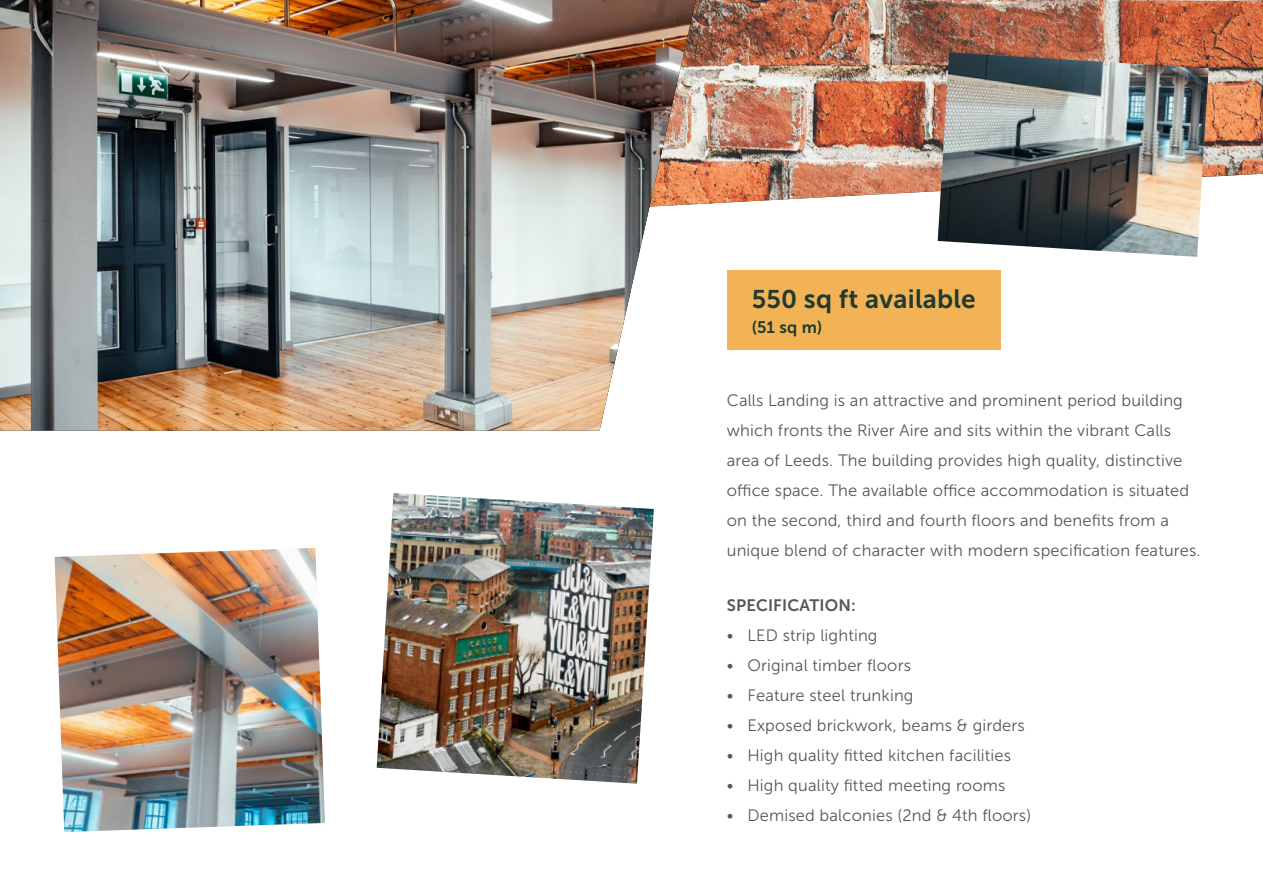
<style>
.page{position:relative;width:1263px;height:893px;background:#fff}
.page>*{position:absolute;margin:0;border:0;box-sizing:border-box;transform-origin:0 0}
.t1{font:26.4px "Museo Sans 700";letter-spacing:.01em;color:#213a2f}
.t2{font:16.65px "Museo Sans 700";color:#213a2f}
.t3{font:16.5px/30px "Museo Sans 300";letter-spacing:.01em;color:#575756}
.t4{font:16.5px "Museo Sans 700";letter-spacing:.01em;color:#575756}
.s1{font-size:25.5px}
</style>
<div class="page">
<div style="left:727px;top:271px;width:273px;height:79px;background:#f1b355"></div>
<img style="left:696px;top:0;width:567px;height:241px">
<img style="left:55px;top:548px;width:270px;height:284px">
<img style="left:377px;top:493px;width:277px;height:291px">
<img style="left:938px;top:52px;width:270px;height:205px">
<img style="left:0;top:0;width:696px;height:431px">
<h1 class="t1" style="left:752px;top:284px;width:226px"><span class="s1">550</span> sq ft available</h1>
<p class="t2" style="left:752px;top:318px;width:72px">(51 sq m)</p>
<p class="t3" style="left:727px;top:385px;width:475px">Calls Landing is an attractive and prominent period building which fronts the River Aire and sits within the vibrant Calls area of Leeds. The building provides high quality, distinctive office space. The available office accommodation is situated on the second, third and fourth floors and benefits from a unique blend of character with modern specification features.</p>
<p class="t4" style="left:727px;top:596px;width:131px">SPECIFICATION:</p>
<p class="t3" style="left:727px;top:620px;width:152px">• LED strip lighting</p>
<p class="t3" style="left:727px;top:650px;width:186px">• Original timber floors</p>
<p class="t3" style="left:727px;top:680px;width:188px">• Feature steel trunking</p>
<p class="t3" style="left:727px;top:710px;width:300px">• Exposed brickwork, beams &amp; girders</p>
<p class="t3" style="left:727px;top:740px;width:286px">• High quality fitted kitchen facilities</p>
<p class="t3" style="left:727px;top:770px;width:280px">• High quality fitted meeting rooms</p>
<p class="t3" style="left:727px;top:800px;width:306px">• Demised balconies (2nd &amp; 4th floors)</p>
</div>
